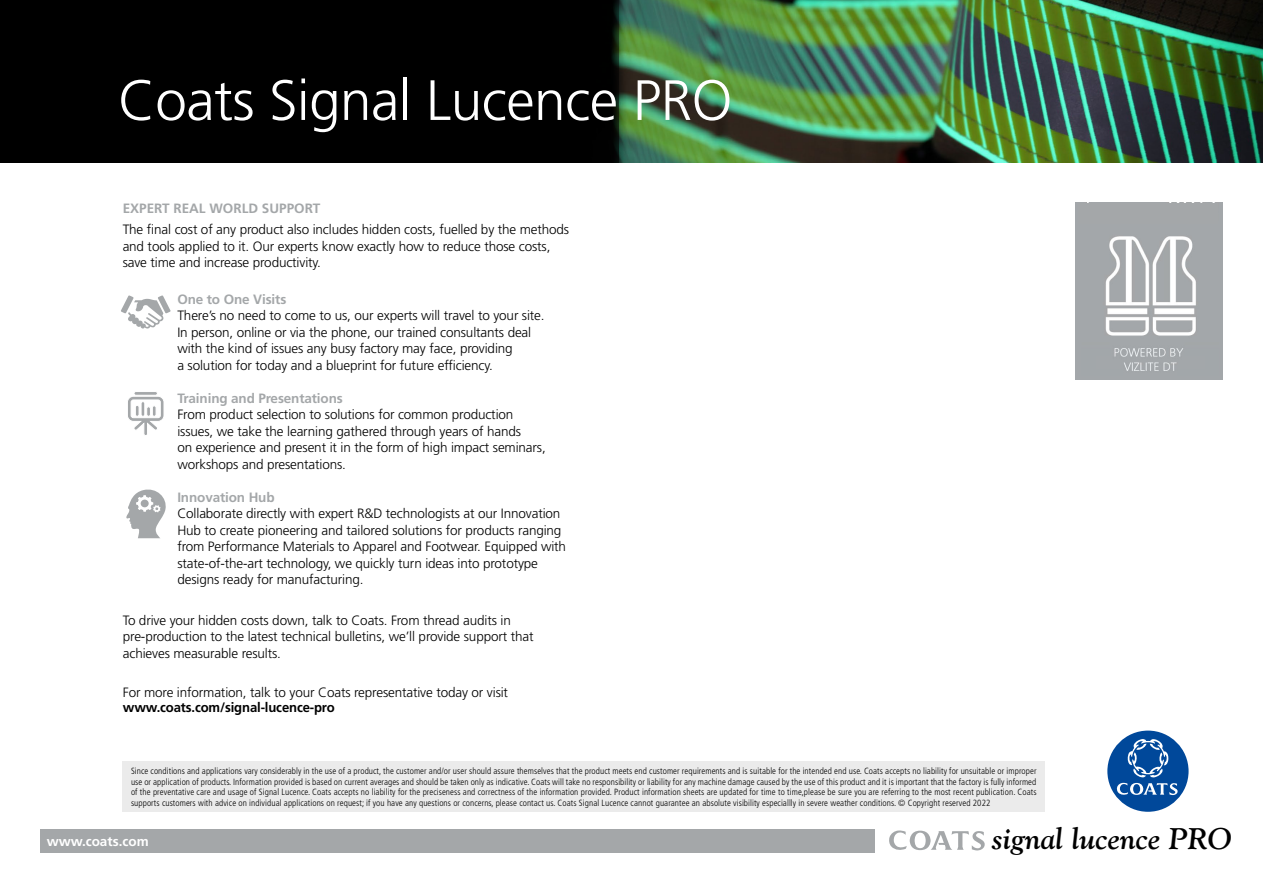
<style>
.page{position:relative;width:1263px;height:893px;background:#fff}
.page>*{position:absolute;margin:0;border:0;box-sizing:border-box;transform-origin:0 0}
.t1{font:300 56.7px "Frutiger LT Std";letter-spacing:-.01em;color:#fff}
.t2{font:italic 700 30px "Goudy Old Style BT";letter-spacing:.005em;color:#000}
.t3{font:300 13.5px/16.5px "Frutiger LT Std";letter-spacing:-.01em;color:#000}
.t4{font:700 13.5px "Frutiger";letter-spacing:-.01em;color:#a4a7a9}
.t5{font:700 13.5px "Frutiger";letter-spacing:-.01em;color:#000}
.t6{font:700 13.5px "Frutiger";color:#fff}
.t7{font:300 condensed 9px/10.5px "Frutiger";letter-spacing:.01em;color:#000;text-align:justify}
</style>
<div class="page">
<hr style="left:134px;top:392px;width:23px;height:3px;background:#a4a7a9;border-radius:2px">
<div style="left:134px;top:391px;width:24px;height:4px;border:1px solid #fff;border-radius:2px"></div>
<svg style="left:128px;top:396px;width:36px;height:39px"></svg>
<div style="left:146px;top:406px;width:5px;height:11px;border:1px solid #fff;border-radius:2px"></div>
<div style="left:152px;top:405px;width:4px;height:12px;border:1px solid #fff;border-radius:2px"></div>
<svg style="left:126px;top:489px;width:40px;height:49px"></svg>
<svg style="left:121px;top:295px;width:50px;height:34px"></svg>
<div style="left:122px;top:761px;width:923px;height:51px;background:#ebebeb"></div>
<div style="left:40px;top:829px;width:835px;height:23px;background:#a4a7a9"></div>
<svg style="left:889px;top:830px;width:96px;height:21px"></svg>
<div style="left:1107px;top:731px;width:81px;height:81px;background:#00489a;border-radius:50%"></div>
<svg style="left:1116px;top:739px;width:62px;height:56px"></svg>
<img style="left:1076px;top:203px;width:146px;height:176px">
<div style="left:1078px;top:203px;width:140px;height:20px;background:#a4a7a9"></div>
<img style="left:619px;top:0;width:644px;height:162px">
<div style="left:0;top:0;width:619px;height:162px;background:#000"></div>
<h1 class="t1" style="left:118px;top:68px;width:616px">Coats Signal Lucence PRO</h1>
<p class="t4" style="left:123px;top:201px;width:199px">EXPERT REAL WORLD SUPPORT</p>
<p class="t3" style="left:123px;top:221px;width:448px">The final cost of any product also includes hidden costs, fuelled by the methods and tools applied to it. Our experts know exactly how to reduce those costs, save time and increase productivity.</p>
<p class="t4" style="left:177px;top:291px;width:110px">One to One Visits</p>
<p class="t3" style="left:177px;top:308px;width:369px">There’s no need to come to us, our experts will travel to your site.<br>In person, online or via the phone, our trained consultants deal with the kind of issues any busy factory may face, providing<br>a solution for today and a blueprint for future efficiency.</p>
<p class="t4" style="left:177px;top:390px;width:167px">Training and Presentations</p>
<p class="t3" style="left:177px;top:407px;width:370px">From product selection to solutions for common production issues, we take the learning gathered through years of hands<br>on experience and present it in the form of high impact seminars, workshops and presentations.</p>
<p class="t4" style="left:177px;top:489px;width:99px">Innovation Hub</p>
<p class="t3" style="left:177px;top:506px;width:390px">Collaborate directly with expert R&amp;D technologists at our Innovation Hub to create pioneering and tailored solutions for products ranging from Performance Materials to Apparel and Footwear. Equipped with state-of-the-art technology, we quickly turn ideas into prototype designs ready for manufacturing.</p>
<p class="t3" style="left:123px;top:612px;width:412px">To drive your hidden costs down, talk to Coats. From thread audits in pre-production to the latest technical bulletins, we’ll provide support that achieves measurable results.</p>
<p class="t3" style="left:123px;top:684px;width:387px">For more information, talk to your Coats representative today or visit</p>
<p class="t5" style="left:123px;top:699px;width:213px">www.coats.com/signal-lucence-pro</p>
<p class="t7" style="left:131px;top:766px;width:907px">Since conditions and applications vary considerably in the use of a product, the customer and/or user should assure themselves that the product meets end customer requirements and is suitable for the intended end use. Coats accepts no liability for unsuitable or improper use or application of products. Information provided is based on current averages and should be taken only as indicative. Coats will take no responsibility or liability for any machine damage caused by the use of this product and it is important that the factory is fully informed of the preventative care and usage of Signal Lucence. Coats accepts no liability for the preciseness and correctness of the information provided. Product information sheets are updated for time to time,please be sure you are referring to the most recent publication. Coats supports customers with advice on individual applications on request; if you have any questions or concerns, please contact us. Coats Signal Lucence cannot guarantee an absolute visibility especiallly in severe weather conditions. © Copyright reserved 2022</p>
<p class="t6" style="left:47px;top:833px;width:104px">www.coats.com</p>
<h2 class="t2" style="left:992px;top:820px;width:241px">signal lucence PRO</h2>
</div>
